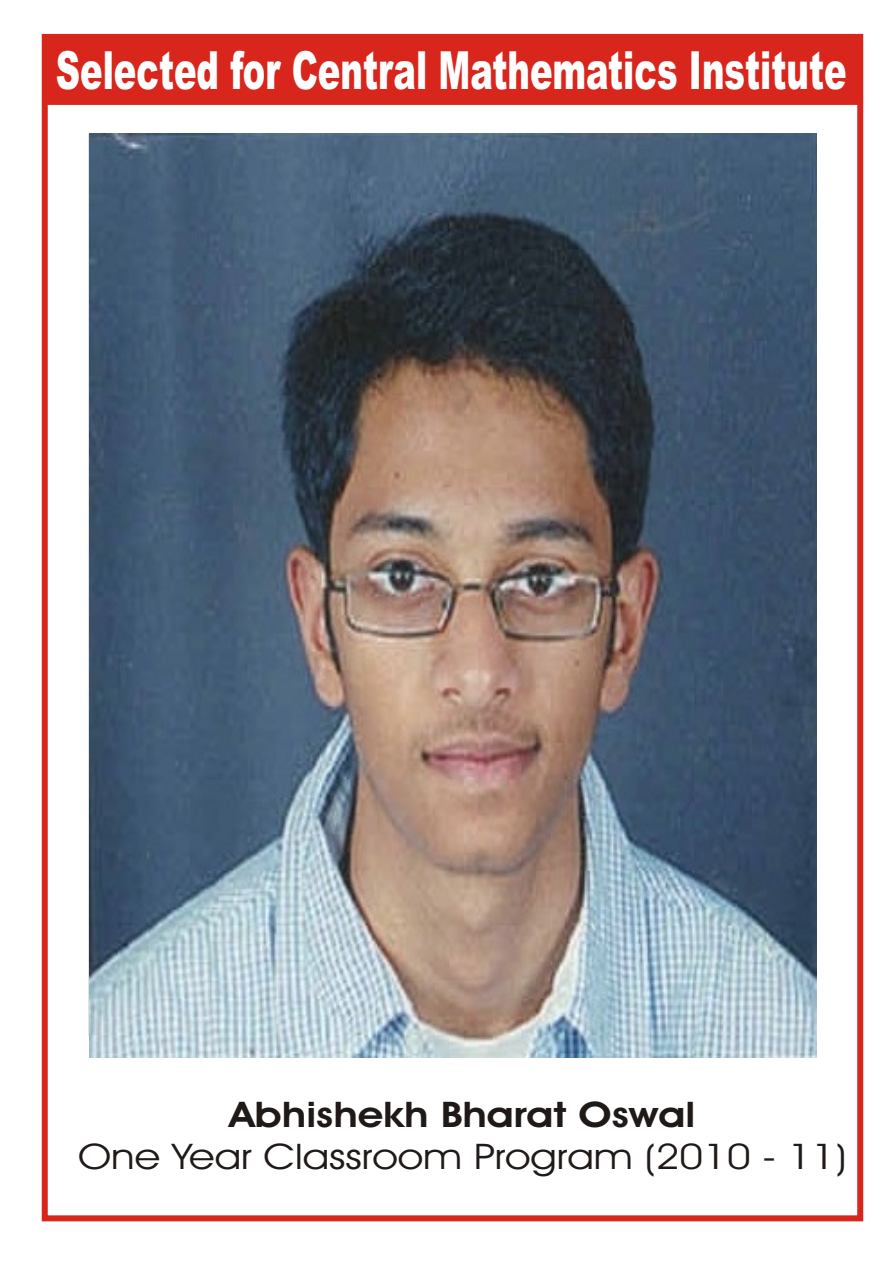
<style>
.page{position:relative;width:894px;height:1263px;background:#fff}
.page>*{position:absolute;margin:0;border:0;box-sizing:border-box;transform-origin:0 0}
.t1{font:900 52.65px "Arial";color:#fff;scale:.64 1}
.t2{font:35.4px "Avant Garde Bk BT";color:#1f1a17;scale:1.18 1}
.t3{font:700 35.4px "Avant Garde Bk BT";color:#1f1a17;scale:1.18 1}
</style>
<div class="page">
<div style="left:42px;top:34px;width:821px;height:1187px;border:6px solid #d9261c"></div>
<div style="left:47px;top:37px;width:813px;height:68px;background:#d9261c;border:1px solid #d9261c"></div>
<img style="left:90px;top:134px;width:727px;height:924px">
<p class="t1" style="left:56px;top:51px;width:1237px">Selected for Central Mathematics Institute</p>
<p class="t3" style="left:230px;top:1100px;width:396px">Abhishekh Bharat Oswal</p>
<p class="t2" style="left:78px;top:1142px;width:653px">One Year Classroom Program (2010 - 11)</p>
</div>
